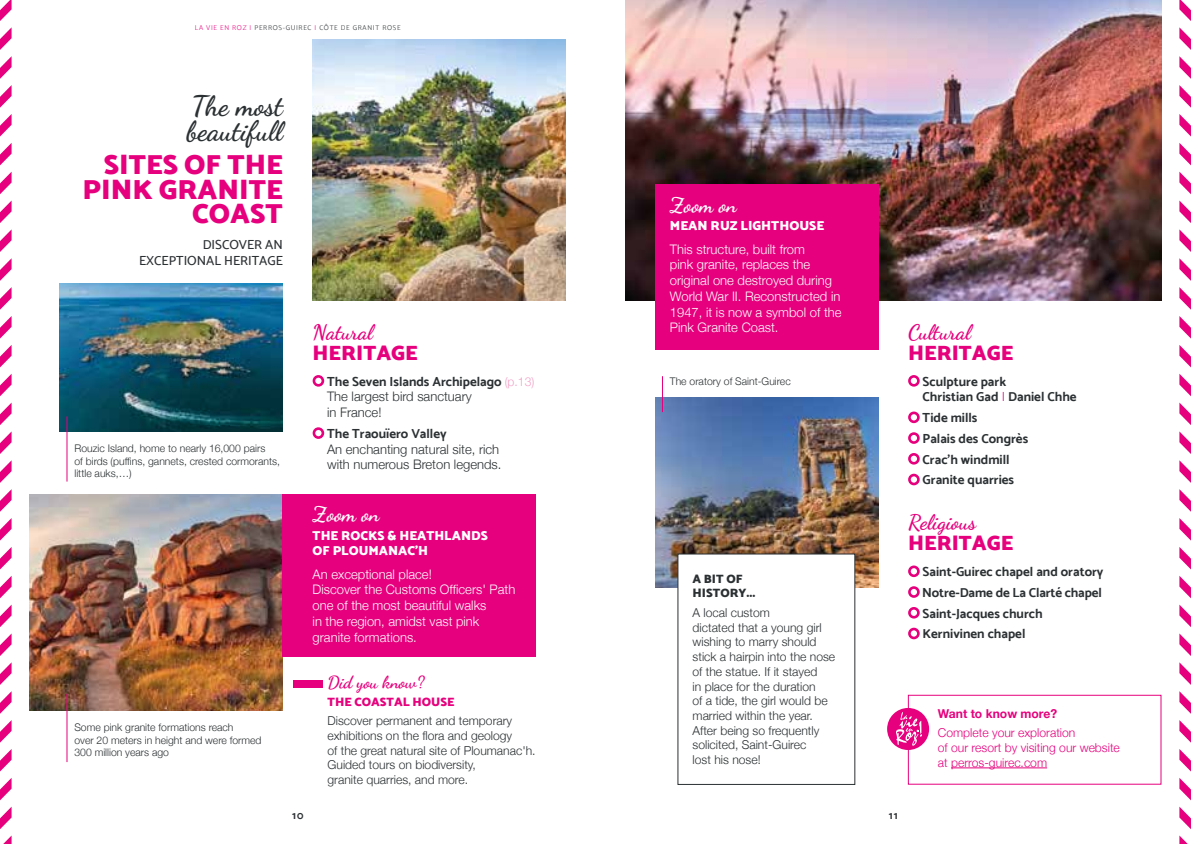
<style>
.page{position:relative;width:1191px;height:844px;background:#fff}
.page>*{position:absolute;margin:0;border:0;box-sizing:border-box;transform-origin:0 0}
.t1{font:28px/24.5px "Mosk Ultra Bold 900";color:#e6007d;text-align:right}
.t2{font:700 28px/24.5px "Dancing Script";color:#2b3032}
.t3{font:700 21px "Dancing Script";color:#e6007d}
.t4{font:21px "Mosk Ultra Bold 900";color:#e6007d}
.t5{font:700 21px "Dancing Script";color:#fff}
.t6{font:700 17.5px "Dancing Script";color:#e6007d}
.t7{font:300 13.12px/15.8px "Helvetica Neue";color:#fff}
.t8{font:13.12px/20.7px "Mosk Bold 700";color:#2b3032}
.t9{font:300 13.12px/15.8px "Helvetica Neue";color:#2b3032}
.t10{font:13.12px/15.8px "Mosk Ultra Bold 900";color:#fff}
.t11{font:13.12px/15.8px "Mosk Medium 500";color:#2b3032;text-align:right}
.t12{font:300 12.25px/14.7px "Helvetica Neue";color:#2b3032}
.t13{font:300 12.25px/14.7px "Helvetica Neue";color:#e6007d}
.t14{font:12.25px/14.7px "Mosk Ultra Bold 900";color:#2b3032}
.t15{font:12.25px "Mosk Ultra Bold 900";color:#e6007d}
.t16{font:700 12.25px "Helvetica Neue";color:#e6007d}
.t17{font:300 10.5px/12.6px "Helvetica Neue";color:#2b3032}
.t18{font:10.5px "Mosk Bold 700";color:#2b3032}
.t19{font:7px "Mosk Light 300";letter-spacing:.1em;color:#2b3032}
.s1{color:#e6007d}
.s2{font-family:"Helvetica Neue";font-weight:300;font-size:12.25px;color:#f39fc5}
.s3{font-family:"Mosk Light 300";color:#e6007d}
</style>
<div class="page">
<img style="left:313px;top:40px;width:253px;height:260px">
<img style="left:625px;top:0;width:536px;height:300px">
<img style="left:655px;top:397px;width:223px;height:190px">
<div style="left:908px;top:375px;width:11px;height:11px;border:3px solid #e6007d;border-radius:50%"></div>
<div style="left:908px;top:411px;width:11px;height:12px;border:3px solid #e6007d;border-radius:50%"></div>
<div style="left:908px;top:432px;width:11px;height:11px;border:3px solid #e6007d;border-radius:50%"></div>
<div style="left:908px;top:453px;width:11px;height:11px;border:3px solid #e6007d;border-radius:50%"></div>
<div style="left:908px;top:473px;width:11px;height:12px;border:3px solid #e6007d;border-radius:50%"></div>
<div style="left:908px;top:565px;width:11px;height:12px;border:3px solid #e6007d;border-radius:50%"></div>
<div style="left:908px;top:586px;width:11px;height:11px;border:3px solid #e6007d;border-radius:50%"></div>
<div style="left:908px;top:606px;width:11px;height:12px;border:3px solid #e6007d;border-radius:50%"></div>
<div style="left:908px;top:627px;width:11px;height:12px;border:3px solid #e6007d;border-radius:50%"></div>
<div style="left:313px;top:375px;width:11px;height:11px;border:3px solid #e6007d;border-radius:50%"></div>
<div style="left:313px;top:427px;width:11px;height:12px;border:3px solid #e6007d;border-radius:50%"></div>
<div style="left:677px;top:553px;width:178px;height:231px;background:#fff"></div>
<div style="left:655px;top:184px;width:223px;height:165px;background:#e6007d"></div>
<img style="left:60px;top:283px;width:223px;height:148px">
<hr style="left:67px;top:416px;width:1px;height:65px;background:#e6007d">
<img style="left:30px;top:494px;width:253px;height:216px">
<div style="left:283px;top:494px;width:253px;height:163px;background:#e6007d"></div>
<hr style="left:67px;top:693px;width:1px;height:68px;background:#e6007d">
<hr style="left:662px;top:376px;width:1px;height:36px;background:#e6007d">
<div style="left:293px;top:680px;width:29px;height:8px;background:#e6007d"></div>
<svg style="left:1179px;top:518px;width:12px;height:22px"></svg>
<svg style="left:1179px;top:604px;width:12px;height:23px"></svg>
<svg style="left:1179px;top:547px;width:12px;height:22px"></svg>
<svg style="left:1179px;top:489px;width:12px;height:22px"></svg>
<svg style="left:1179px;top:460px;width:12px;height:23px"></svg>
<svg style="left:1179px;top:402px;width:12px;height:23px"></svg>
<svg style="left:1179px;top:431px;width:12px;height:23px"></svg>
<svg style="left:1179px;top:576px;width:12px;height:22px"></svg>
<svg style="left:1179px;top:806px;width:12px;height:23px"></svg>
<svg style="left:1179px;top:633px;width:12px;height:23px"></svg>
<svg style="left:1179px;top:749px;width:12px;height:22px"></svg>
<svg style="left:1179px;top:835px;width:8px;height:8px"></svg>
<svg style="left:1179px;top:778px;width:12px;height:22px"></svg>
<svg style="left:1179px;top:720px;width:12px;height:22px"></svg>
<svg style="left:1179px;top:662px;width:12px;height:22px"></svg>
<svg style="left:1179px;top:691px;width:12px;height:22px"></svg>
<svg style="left:1179px;top:374px;width:12px;height:22px"></svg>
<svg style="left:1179px;top:56px;width:12px;height:23px"></svg>
<svg style="left:1179px;top:27px;width:12px;height:23px"></svg>
<svg style="left:1179px;top:85px;width:12px;height:23px"></svg>
<svg style="left:1179px;top:114px;width:12px;height:22px"></svg>
<svg style="left:1179px;top:0;width:12px;height:21px"></svg>
<svg style="left:1179px;top:200px;width:12px;height:23px"></svg>
<svg style="left:1179px;top:258px;width:12px;height:23px"></svg>
<svg style="left:1179px;top:287px;width:12px;height:22px"></svg>
<svg style="left:1179px;top:316px;width:12px;height:22px"></svg>
<svg style="left:1179px;top:229px;width:12px;height:23px"></svg>
<svg style="left:1179px;top:172px;width:12px;height:22px"></svg>
<svg style="left:1179px;top:345px;width:12px;height:22px"></svg>
<svg style="left:1179px;top:143px;width:12px;height:22px"></svg>
<svg style="left:0;top:518px;width:12px;height:22px"></svg>
<svg style="left:0;top:604px;width:12px;height:23px"></svg>
<svg style="left:0;top:547px;width:12px;height:22px"></svg>
<svg style="left:0;top:489px;width:12px;height:22px"></svg>
<svg style="left:0;top:460px;width:12px;height:23px"></svg>
<svg style="left:0;top:402px;width:12px;height:23px"></svg>
<svg style="left:0;top:431px;width:12px;height:23px"></svg>
<svg style="left:0;top:576px;width:12px;height:22px"></svg>
<svg style="left:0;top:806px;width:12px;height:23px"></svg>
<svg style="left:0;top:633px;width:12px;height:23px"></svg>
<svg style="left:0;top:749px;width:12px;height:22px"></svg>
<svg style="left:4px;top:835px;width:8px;height:8px"></svg>
<svg style="left:0;top:778px;width:12px;height:22px"></svg>
<svg style="left:0;top:720px;width:12px;height:22px"></svg>
<svg style="left:0;top:662px;width:12px;height:22px"></svg>
<svg style="left:0;top:691px;width:12px;height:22px"></svg>
<svg style="left:0;top:374px;width:12px;height:22px"></svg>
<svg style="left:0;top:56px;width:12px;height:23px"></svg>
<svg style="left:0;top:27px;width:12px;height:23px"></svg>
<svg style="left:0;top:85px;width:12px;height:23px"></svg>
<svg style="left:0;top:114px;width:12px;height:22px"></svg>
<svg style="left:0;top:0;width:12px;height:21px"></svg>
<svg style="left:0;top:200px;width:12px;height:23px"></svg>
<svg style="left:0;top:258px;width:12px;height:23px"></svg>
<svg style="left:0;top:287px;width:12px;height:22px"></svg>
<svg style="left:0;top:316px;width:12px;height:22px"></svg>
<svg style="left:0;top:229px;width:12px;height:23px"></svg>
<svg style="left:0;top:172px;width:12px;height:22px"></svg>
<svg style="left:0;top:345px;width:12px;height:22px"></svg>
<svg style="left:0;top:143px;width:12px;height:22px"></svg>
<div style="left:908px;top:694px;width:253px;height:90px;border:1px solid #e6007d"></div>
<hr style="left:951px;top:767px;width:96px;height:1px;background:#e6007d">
<div style="left:887px;top:707px;width:42px;height:42px;background:#e6007d;border-radius:50%"></div>
<svg style="left:896px;top:712px;width:26px;height:33px"></svg>
<p class="t19" style="left:195px;top:23px;width:207px"><span class="s1">LA VIE EN ROZ I</span> PERROS-GUIREC <span class="s1">I</span> CÔTE DE GRANIT ROSE</p>
<h1 class="t2" style="left:187px;top:93px;width:100px">The most beautifull</h1>
<h1 class="t1" style="left:82px;top:152px;width:202px">SITES OF THE<br>PINK GRANITE<br>COAST</h1>
<p class="t11" style="left:139px;top:236px;width:145px">DISCOVER AN<br>EXCEPTIONAL HERITAGE</p>
<p class="t17" style="left:74px;top:441px;width:207px">Rouzic Island, home to nearly 16,000 pairs<br>of birds (puffins, gannets, crested cormorants, little auks,…)</p>
<p class="t17" style="left:74px;top:720px;width:188px">Some pink granite formations reach<br>over 20 meters in height and were formed<br>300 million years ago</p>
<h2 class="t3" style="left:313px;top:319px;width:62px">Natural</h2>
<h2 class="t4" style="left:313px;top:339px;width:107px">HERITAGE</h2>
<p class="t8" style="left:327px;top:370px;width:209px">The Seven Islands Archipelago <span class="s2">(p.13)</span></p>
<p class="t9" style="left:327px;top:388px;width:146px">The largest bird sanctuary in France!</p>
<p class="t8" style="left:327px;top:423px;width:121px">The Traouïero Valley</p>
<p class="t9" style="left:327px;top:440px;width:176px">An enchanting natural site, rich with numerous Breton legends.</p>
<h2 class="t5" style="left:313px;top:501px;width:68px">Zoom on</h2>
<p class="t10" style="left:313px;top:527px;width:177px">THE ROCKS &amp; HEATHLANDS<br>OF PLOUMANAC'H</p>
<p class="t7" style="left:313px;top:565px;width:204px">An exceptional place!<br>Discover the Customs Officers' Path one of the most beautiful walks<br>in the region, amidst vast pink granite formations.</p>
<h3 class="t6" style="left:327px;top:671px;width:99px">Did you know?</h3>
<p class="t15" style="left:327px;top:693px;width:128px">THE COASTAL HOUSE</p>
<p class="t12" style="left:327px;top:712px;width:210px">Discover permanent and temporary exhibitions on the flora and geology<br>of the great natural site of Ploumanac'h.<br>Guided tours on biodiversity,<br>granite quarries, and more.</p>
<h2 class="t5" style="left:670px;top:192px;width:68px">Zoom on</h2>
<p class="t10" style="left:670px;top:218px;width:156px">MEAN RUZ LIGHTHOUSE</p>
<p class="t7" style="left:670px;top:240px;width:173px">This structure, built from<br>pink granite, replaces the original one destroyed during<br>World War II. Reconstructed in<br>1947, it is now a symbol of the<br>Pink Granite Coast.</p>
<p class="t17" style="left:670px;top:374px;width:122px">The oratory of Saint-Guirec</p>
<p class="t14" style="left:692px;top:570px;width:64px">A BIT OF<br>HISTORY...</p>
<p class="t12" style="left:692px;top:604px;width:144px">A local custom<br>dictated that a young girl wishing to marry should stick a hairpin into the nose of the statue. If it stayed<br>in place for the duration<br>of a tide, the girl would be married within the year.<br>After being so frequently solicited, Saint-Guirec<br>lost his nose!</p>
<p class="t18" style="left:292px;top:809px;width:13px">10</p>
<p class="t18" style="left:889px;top:809px;width:10px">11</p>
<h2 class="t3" style="left:908px;top:319px;width:64px">Cultural</h2>
<h2 class="t4" style="left:908px;top:339px;width:107px">HERITAGE</h2>
<p class="t8" style="left:922px;top:373px;width:156px;line-height:15.8px">Sculpture park<br>Christian Gad <span class="s3">I</span> Daniel Chhe</p>
<p class="t8" style="left:922px;top:407px;width:107px">Tide mills<br>Palais des Congrès<br>Crac’h windmill<br>Granite quarries</p>
<h2 class="t3" style="left:908px;top:509px;width:69px">Religious</h2>
<h2 class="t4" style="left:908px;top:529px;width:107px">HERITAGE</h2>
<p class="t8" style="left:922px;top:561px;width:183px">Saint-Guirec chapel and oratory<br>Notre-Dame de La Clarté chapel<br>Saint-Jacques church<br>Kernivinen chapel</p>
<p class="t16" style="left:938px;top:703px;width:121px">Want to know more?</p>
<p class="t13" style="left:938px;top:724px;width:183px">Complete your exploration<br>of our resort by visiting our website at perros-guirec.com</p>
</div>
